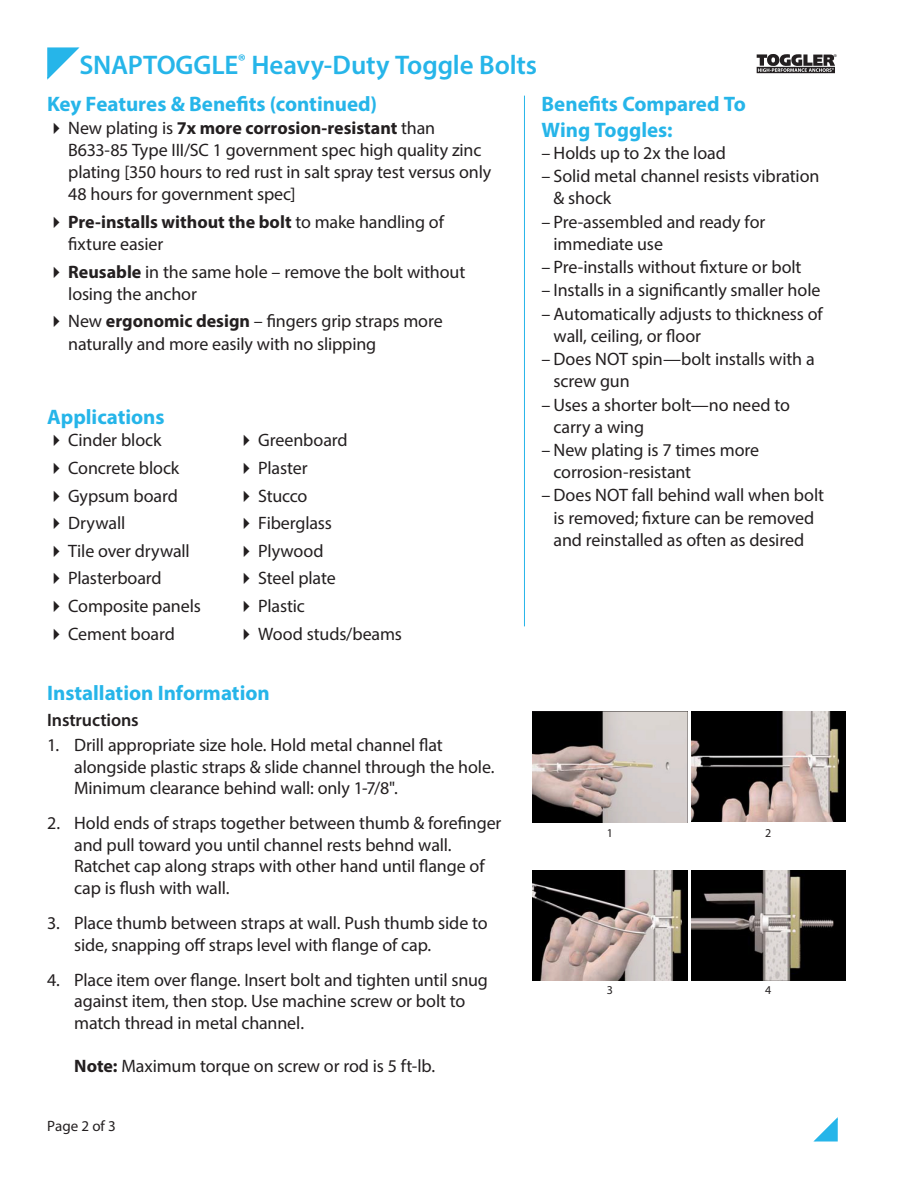
<style>
.page{position:relative;width:918px;height:1188px;background:#fff}
.page>*{position:absolute;margin:0;border:0;box-sizing:border-box;transform-origin:0 0}
.t1{font:600 27px "Myriad Pro";letter-spacing:-.005em;color:#26b5e9}
.Heading{font:700 21px/25.2px "Myriad Pro";color:#26b5e9}
.t2{font:18px/22.2px "Myriad Pro";letter-spacing:-.01em;color:#231f20}
.Subheading{font:600 18px "Myriad Pro";letter-spacing:-.005em;color:#231f20}
.t3{font:15px "Myriad Pro";color:#231f20}
.t4{font:12px "Myriad Pro";color:#231f20}
.t5{font:500 3.75px "Helvetica Neue";color:#231f20}
.s1{font-weight:700}
</style>
<div class="page">
<svg style="left:47px;top:47px;width:33px;height:33px"></svg>
<svg style="left:757px;top:54px;width:78px;height:19px"></svg>
<svg style="left:813px;top:1117px;width:25px;height:25px"></svg>
<hr style="left:524px;top:96px;width:1px;height:530px;background:#26b5e9">
<img style="left:533px;top:712px;width:155px;height:110px">
<img style="left:692px;top:712px;width:153px;height:110px">
<img style="left:533px;top:870px;width:154px;height:110px">
<img style="left:691px;top:871px;width:154px;height:109px">
<h1 class="t1" style="left:79px;top:47px;width:459px">SNAPTOGGLE<sup>®</sup> Heavy-Duty Toggle Bolts</h1>
<p class="Heading" style="left:47px;top:91px;width:331px">Key Features &amp; Benefits (continued)</p>
<p class="t2" style="left:68px;top:116px;width:425px">New plating is <span class="s1">7x more corrosion-resistant</span> than B633-85 Type III/SC 1 government spec high quality zinc plating [350 hours to red rust in salt spray test versus only 48 hours for government spec]</p>
<p class="t2" style="left:68px;top:210px;width:377px"><span class="s1">Pre-installs without the bolt</span> to make handling of fixture easier</p>
<p class="t2" style="left:68px;top:260px;width:399px"><span class="s1">Reusable</span> in the same hole – remove the bolt without losing the anchor</p>
<p class="t2" style="left:68px;top:310px;width:376px">New <span class="s1">ergonomic design</span> – fingers grip straps more naturally and more easily with no slipping</p>
<p class="Heading" style="left:47px;top:404px;width:119px">Applications</p>
<p class="t2" style="left:68px;top:429px;width:95px">Cinder block</p>
<p class="t2" style="left:68px;top:457px;width:113px">Concrete block</p>
<p class="t2" style="left:68px;top:484px;width:111px">Gypsum board</p>
<p class="t2" style="left:68px;top:512px;width:59px">Drywall</p>
<p class="t2" style="left:68px;top:539px;width:123px">Tile over drywall</p>
<p class="t2" style="left:68px;top:567px;width:95px">Plasterboard</p>
<p class="t2" style="left:68px;top:595px;width:134px">Composite panels</p>
<p class="t2" style="left:68px;top:622px;width:108px">Cement board</p>
<p class="t2" style="left:258px;top:429px;width:91px">Greenboard</p>
<p class="t2" style="left:258px;top:457px;width:51px">Plaster</p>
<p class="t2" style="left:258px;top:484px;width:51px">Stucco</p>
<p class="t2" style="left:258px;top:512px;width:75px">Fiberglass</p>
<p class="t2" style="left:258px;top:539px;width:67px">Plywood</p>
<p class="t2" style="left:258px;top:567px;width:79px">Steel plate</p>
<p class="t2" style="left:258px;top:595px;width:48px">Plastic</p>
<p class="t2" style="left:258px;top:622px;width:145px">Wood studs/beams</p>
<p class="Heading" style="left:542px;top:91px;width:206px">Benefits Compared To<br>Wing Toggles:</p>
<p class="t2" style="left:542px;top:141px;width:186px">– Holds up to 2x the load</p>
<p class="t2" style="left:554px;top:165px;width:267px;text-indent:-12px">– Solid metal channel resists vibration &amp; shock</p>
<p class="t2" style="left:554px;top:210px;width:213px;text-indent:-12px">– Pre-assembled and ready for immediate use</p>
<p class="t2" style="left:542px;top:256px;width:261px">– Pre-installs without fixture or bolt</p>
<p class="t2" style="left:542px;top:279px;width:280px">– Installs in a significantly smaller hole</p>
<p class="t2" style="left:554px;top:302px;width:271px;text-indent:-12px">– Automatically adjusts to thickness of wall, ceiling, or floor</p>
<p class="t2" style="left:554px;top:348px;width:263px;text-indent:-12px">– Does NOT spin—bolt installs with a screw gun</p>
<p class="t2" style="left:554px;top:393px;width:238px;text-indent:-12px">– Uses a shorter bolt—no need to carry a wing</p>
<p class="t2" style="left:554px;top:439px;width:207px;text-indent:-12px">– New plating is 7 times more corrosion-resistant</p>
<p class="t2" style="left:542px;top:484px;width:284px;text-align:center">– Does NOT fall behind wall when bolt is removed; fixture can be removed and reinstalled as often as desired</p>
<p class="t5" style="left:834px;top:53px;width:5px">®</p>
<p class="Heading" style="left:47px;top:679px;width:224px">Installation Information</p>
<p class="Subheading" style="left:47px;top:709px;width:93px">Instructions</p>
<p class="t2" style="left:74px;top:734px;width:422px;line-height:21.6px;text-indent:-27px">1. Drill appropriate size hole. Hold metal channel flat alongside plastic straps &amp; slide channel through the hole.<br>Minimum clearance behind wall: only 1-7/8".</p>
<p class="t2" style="left:74px;top:812px;width:429px;line-height:21.6px;text-indent:-27px">2. Hold ends of straps together between thumb &amp; forefinger and pull toward you until channel rests behnd wall.<br>Ratchet cap along straps with other hand until flange of cap is flush with wall.</p>
<p class="t2" style="left:74px;top:912px;width:415px;line-height:21.6px;text-indent:-27px">3. Place thumb between straps at wall. Push thumb side to side, snapping off straps level with flange of cap.</p>
<p class="t2" style="left:74px;top:969px;width:415px;line-height:21.6px;text-indent:-27px">4. Place item over flange. Insert bolt and tighten until snug against item, then stop. Use machine screw or bolt to match thread in metal channel.</p>
<p class="t2" style="left:74px;top:1055px;width:362px"><span class="s1">Note:</span> Maximum torque on screw or rod is 5 ft-lb.</p>
<p class="t4" style="left:607px;top:826px;width:8px">1</p>
<p class="t4" style="left:765px;top:826px;width:8px">2</p>
<p class="t4" style="left:607px;top:983px;width:8px">3</p>
<p class="t4" style="left:765px;top:983px;width:8px">4</p>
<p class="t3" style="left:47px;top:1117px;width:70px">Page 2 of 3</p>
</div>
